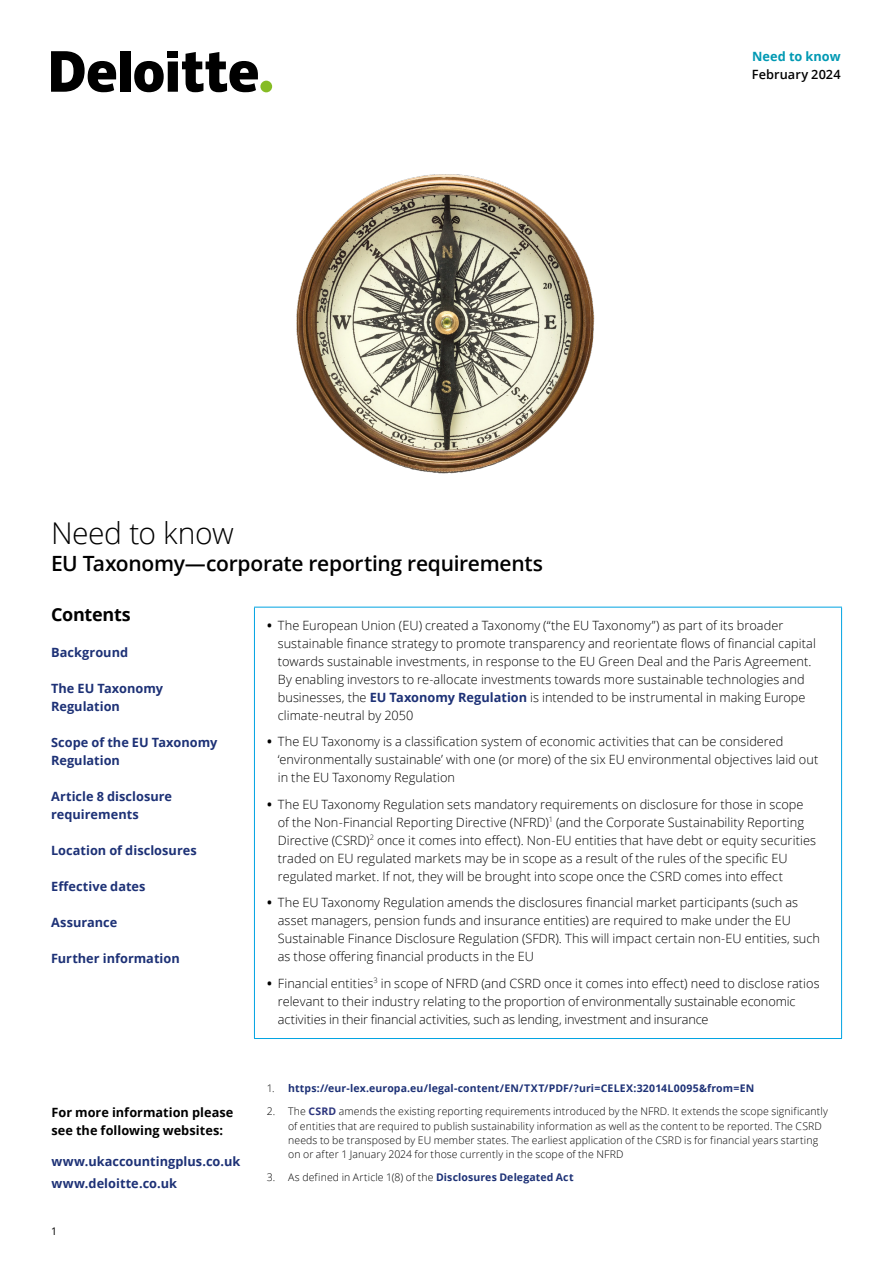
<style>
.page{position:relative;width:893px;height:1263px;background:#fff}
.page>*{position:absolute;margin:0;border:0;box-sizing:border-box;transform-origin:0 0}
.t1{font:300 30px "Open Sans";letter-spacing:-.015em;color:#000}
.t2{font:600 21px "Open Sans";letter-spacing:-.015em;color:#000}
.t3{font:700 18px "Open Sans";letter-spacing:-.015em;color:#000}
.t4{font:300 12.75px/18px "Open Sans";letter-spacing:.005em;color:#000}
.t5{font:700 12.75px/18px "Open Sans";color:#1d3176}
.t6{font:700 12.75px/18px "Open Sans";letter-spacing:.005em;color:#000}
.t7{font:600 12.75px "Open Sans";letter-spacing:.005em;color:#000}
.t8{font:700 12.75px "Open Sans";letter-spacing:.005em;color:#0099b3}
.t9{font:300 10.5px/14.2px "Open Sans";letter-spacing:.01em;color:#000}
.t10{font:700 10.5px "Open Sans";letter-spacing:.01em;color:#1d3176}
.t11{font:10.5px "Open Sans";color:#000}
.s1{font-weight:700}
.s2{font-weight:700;color:#1d3176}
.s3{font-weight:300;color:#000}
.s4{font-weight:700;color:#2d367e}
</style>
<div class="page">
<div style="left:260px;top:81px;width:12px;height:11px;background:#86bc25;border-radius:50%"></div>
<div style="left:120px;top:51px;width:10px;height:41px;background:#000"></div>
<div style="left:168px;top:51px;width:10px;height:7px;background:#000"></div>
<svg style="left:134px;top:52px;width:124px;height:40px"></svg>
<svg style="left:51px;top:51px;width:65px;height:41px"></svg>
<img style="left:296px;top:174px;width:299px;height:300px">
<hr style="left:254px;top:607px;width:588px;height:1px;background:#00a3e2">
<hr style="left:254px;top:607px;width:1px;height:431px;background:#00a3e2">
<hr style="left:841px;top:607px;width:1px;height:431px;background:#00a3e2">
<hr style="left:254px;top:1038px;width:588px;height:1px;background:#00a3e2">
<h1 class="t1" style="left:51px;top:513px;width:184px">Need to know</h1>
<h2 class="t2" style="left:51px;top:549px;width:493px">EU Taxonomy—corporate reporting requirements</h2>
<p class="t8" style="left:752px;top:47px;width:90px">Need to know</p>
<p class="t7" style="left:752px;top:65px;width:90px">February 2024</p>
<h3 class="t3" style="left:51px;top:601px;width:81px">Contents</h3>
<p class="t5" style="left:51px;top:643px;width:79px">Background</p>
<p class="t5" style="left:51px;top:679px;width:114px">The EU Taxonomy<br>Regulation</p>
<p class="t5" style="left:51px;top:732px;width:168px">Scope of the EU Taxonomy<br>Regulation</p>
<p class="t5" style="left:51px;top:786px;width:123px">Article 8 disclosure requirements</p>
<p class="t5" style="left:51px;top:840px;width:147px">Location of disclosures</p>
<p class="t5" style="left:51px;top:876px;width:96px">Effective dates</p>
<p class="t5" style="left:51px;top:912px;width:68px">Assurance</p>
<p class="t5" style="left:51px;top:948px;width:130px">Further information</p>
<p class="t6" style="left:51px;top:1103px;width:184px">For more information please see the following websites:</p>
<p class="t5" style="left:51px;top:1150px;width:190px;line-height:22.2px">www.ukaccountingplus.co.uk www.deloitte.co.uk</p>
<p class="t11" style="left:51px;top:1224px;width:8px">1</p>
<p class="t4" style="left:278px;top:616px;width:540px;text-indent:-11px"><span class="s1">•</span> The European Union (EU) created a Taxonomy (“the EU Taxonomy”) as part of its broader sustainable finance strategy to promote transparency and reorientate flows of financial capital towards sustainable investments, in response to the EU Green Deal and the Paris Agreement.<br>By enabling investors to re-allocate investments towards more sustainable technologies and businesses, the <span class="s2">EU Taxonomy Regulation</span> is intended to be instrumental in making Europe climate-neutral by 2050</p>
<p class="t4" style="left:278px;top:732px;width:542px;text-indent:-11px"><span class="s1">•</span> The EU Taxonomy is a classification system of economic activities that can be considered ‘environmentally sustainable’ with one (or more) of the six EU environmental objectives laid out in the EU Taxonomy Regulation</p>
<p class="t4" style="left:278px;top:795px;width:540px;text-indent:-11px"><span class="s1">•</span> The EU Taxonomy Regulation sets mandatory requirements on disclosure for those in scope of the Non-Financial Reporting Directive (NFRD)<sup>1</sup> (and the Corporate Sustainability Reporting Directive (CSRD)<sup>2</sup> once it comes into effect). Non-EU entities that have debt or equity securities traded on EU regulated markets may be in scope as a result of the rules of the specific EU regulated market. If not, they will be brought into scope once the CSRD comes into effect</p>
<p class="t4" style="left:278px;top:893px;width:544px;text-indent:-11px"><span class="s1">•</span> The EU Taxonomy Regulation amends the disclosures financial market participants (such as asset managers, pension funds and insurance entities) are required to make under the EU Sustainable Finance Disclosure Regulation (SFDR). This will impact certain non-EU entities, such as those offering financial products in the EU</p>
<p class="t4" style="left:278px;top:974px;width:543px;text-indent:-11px"><span class="s1">•</span> Financial entities<sup>3</sup> in scope of NFRD (and CSRD once it comes into effect) need to disclose ratios relevant to their industry relating to the proportion of environmentally sustainable economic activities in their financial activities, such as lending, investment and insurance</p>
<p class="t10" style="left:267px;top:1081px;width:489px"><span class="s3">1.</span> https://eur-lex.europa.eu/legal-content/EN/TXT/PDF/?uri=CELEX:32014L0095&amp;from=EN</p>
<p class="t9" style="left:288px;top:1104px;width:541px;text-indent:-21px">2. The <span class="s4">CSRD</span> amends the existing reporting requirements introduced by the NFRD. It extends the scope significantly of entities that are required to publish sustainability information as well as the content to be reported. The CSRD needs to be transposed by EU member states. The earliest application of the CSRD is for financial years starting on or after 1 January 2024 for those currently in the scope of the NFRD</p>
<p class="t9" style="left:267px;top:1170px;width:308px">3. As defined in Article 1(8) of the <span class="s2">Disclosures Delegated Act</span></p>
</div>
